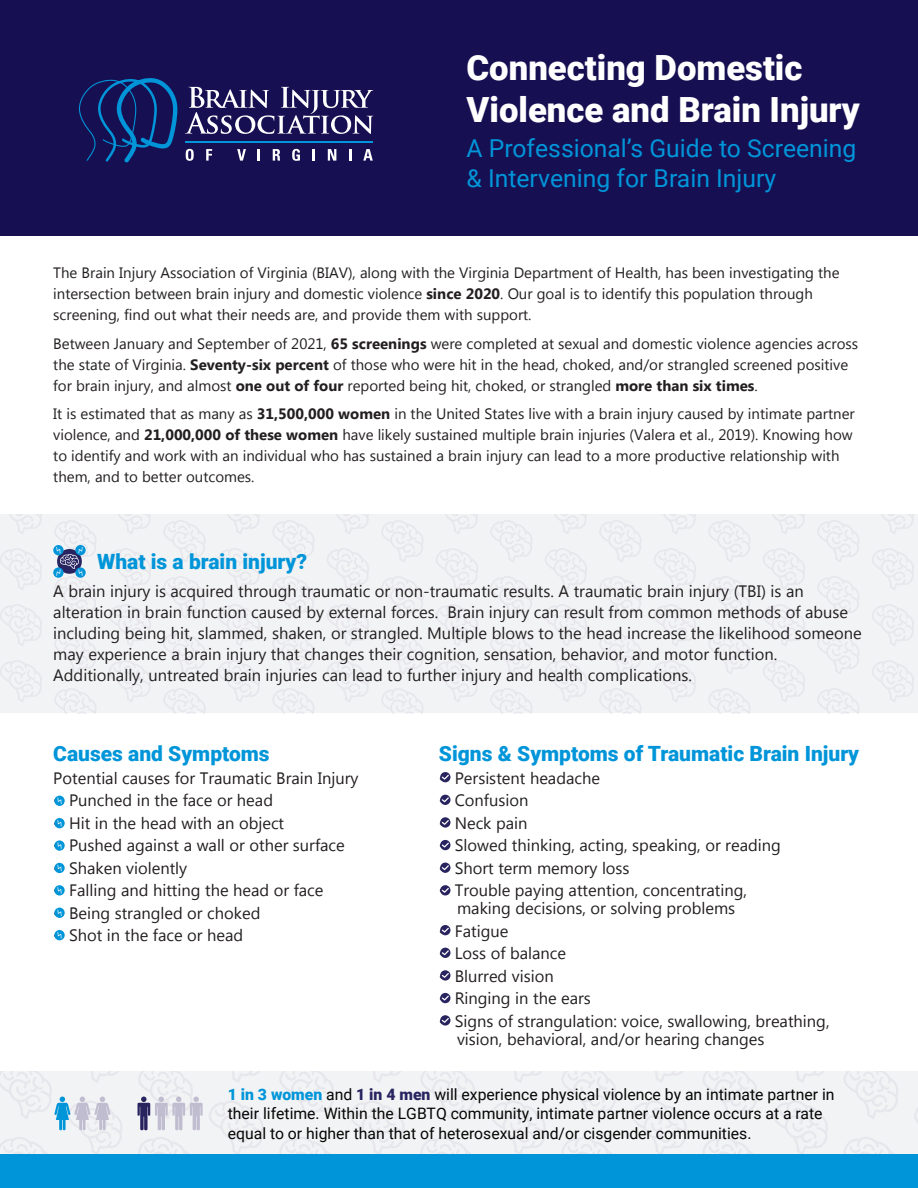
<style>
.page{position:relative;width:918px;height:1188px;background:#fff}
.page>*{position:absolute;margin:0;border:0;box-sizing:border-box;transform-origin:0 0}
.t1{font:900 34.65px/41.7px "Roboto";color:#fff}
.t2{font:24.75px/29.7px "Roboto";color:#0095d9}
.t3{font:900 21px "Roboto";color:#0095d9}
.t4{font:16.5px/21px "Myanmar Text";color:#231f20}
.t5{font:15.75px/19.5px "Roboto";color:#050504}
.t6{font:15px/21px "Myanmar Text";color:#231f20}
.s1{font-weight:700}
.s2{font-weight:900;color:#0095d9}
.s3{font-weight:900;color:#282460}
</style>
<div class="page">
<div style="left:0;top:514px;width:918px;height:199px;background:linear-gradient(to right,#f0f1f3,#f0f1f3)"></div>
<div style="left:0;top:0;width:918px;height:235px;background:#161052"></div>
<div style="left:0;top:1154px;width:918px;height:34px;background:#0095d9"></div>
<svg style="left:75px;top:545px;width:11px;height:10px"></svg>
<svg style="left:53px;top:567px;width:11px;height:11px"></svg>
<svg style="left:75px;top:567px;width:11px;height:11px"></svg>
<svg style="left:53px;top:545px;width:11px;height:10px"></svg>
<svg style="left:56px;top:547px;width:26px;height:29px"></svg>
<svg style="left:54px;top:796px;width:11px;height:10px"></svg>
<svg style="left:58px;top:798px;width:4px;height:6px"></svg>
<svg style="left:54px;top:818px;width:11px;height:10px"></svg>
<svg style="left:58px;top:820px;width:4px;height:6px"></svg>
<svg style="left:54px;top:840px;width:11px;height:11px"></svg>
<svg style="left:58px;top:842px;width:4px;height:7px"></svg>
<svg style="left:54px;top:863px;width:11px;height:10px"></svg>
<svg style="left:58px;top:865px;width:4px;height:6px"></svg>
<svg style="left:54px;top:885px;width:11px;height:11px"></svg>
<svg style="left:58px;top:887px;width:4px;height:7px"></svg>
<svg style="left:54px;top:908px;width:11px;height:10px"></svg>
<svg style="left:58px;top:910px;width:4px;height:6px"></svg>
<svg style="left:54px;top:930px;width:11px;height:10px"></svg>
<svg style="left:58px;top:932px;width:4px;height:6px"></svg>
<svg style="left:440px;top:772px;width:10px;height:10px"></svg>
<svg style="left:442px;top:775px;width:7px;height:5px"></svg>
<svg style="left:440px;top:795px;width:10px;height:10px"></svg>
<svg style="left:442px;top:797px;width:7px;height:5px"></svg>
<svg style="left:440px;top:817px;width:10px;height:11px"></svg>
<svg style="left:442px;top:820px;width:7px;height:5px"></svg>
<svg style="left:440px;top:840px;width:10px;height:10px"></svg>
<svg style="left:442px;top:843px;width:7px;height:5px"></svg>
<svg style="left:440px;top:863px;width:10px;height:10px"></svg>
<svg style="left:442px;top:865px;width:7px;height:5px"></svg>
<svg style="left:440px;top:885px;width:10px;height:11px"></svg>
<svg style="left:442px;top:888px;width:7px;height:5px"></svg>
<svg style="left:440px;top:925px;width:10px;height:10px"></svg>
<svg style="left:442px;top:928px;width:7px;height:5px"></svg>
<svg style="left:440px;top:948px;width:10px;height:10px"></svg>
<svg style="left:442px;top:950px;width:7px;height:5px"></svg>
<svg style="left:440px;top:970px;width:10px;height:11px"></svg>
<svg style="left:442px;top:973px;width:7px;height:5px"></svg>
<svg style="left:440px;top:993px;width:10px;height:10px"></svg>
<svg style="left:442px;top:996px;width:7px;height:5px"></svg>
<svg style="left:440px;top:1015px;width:10px;height:11px"></svg>
<svg style="left:442px;top:1018px;width:7px;height:5px"></svg>
<svg style="left:79px;top:78px;width:98px;height:85px"></svg>
<hr style="left:185px;top:141px;width:188px;height:2px;background:#0095d9">
<svg style="left:185px;top:87px;width:188px;height:47px"></svg>
<svg style="left:186px;top:149px;width:8px;height:12px"></svg>
<svg style="left:206px;top:149px;width:6px;height:12px"></svg>
<svg style="left:237px;top:149px;width:9px;height:12px"></svg>
<svg style="left:258px;top:149px;width:2px;height:12px"></svg>
<svg style="left:273px;top:149px;width:7px;height:12px"></svg>
<svg style="left:292px;top:149px;width:8px;height:12px"></svg>
<svg style="left:313px;top:149px;width:2px;height:12px"></svg>
<svg style="left:328px;top:149px;width:8px;height:12px"></svg>
<svg style="left:349px;top:149px;width:2px;height:12px"></svg>
<svg style="left:363px;top:149px;width:10px;height:12px"></svg>
<div style="left:0;top:1071px;width:918px;height:83px;background:linear-gradient(to right,#f0f1f3,#f0f1f3)"></div>
<svg style="left:54px;top:1097px;width:57px;height:33px"></svg>
<svg style="left:138px;top:1097px;width:65px;height:33px"></svg>
<h1 class="t1" style="left:467px;top:45px;width:395px">Connecting Domestic<br>Violence and Brain Injury</h1>
<h2 class="t2" style="left:467px;top:132px;width:391px">A Professional’s Guide to Screening &amp; Intervening for Brain Injury</h2>
<p class="t6" style="left:53px;top:263px;width:788px">The Brain Injury Association of Virginia (BIAV), along with the Virginia Department of Health, has been investigating the intersection between brain injury and domestic violence <span class="s1">since 2020</span>. Our goal is to identify this population through screening, find out what their needs are, and provide them with support.</p>
<p class="t6" style="left:53px;top:333px;width:806px">Between January and September of 2021, <span class="s1">65 screenings</span> were completed at sexual and domestic violence agencies across the state of Virginia. <span class="s1">Seventy-six percent</span> of those who were hit in the head, choked, and/or strangled screened positive for brain injury, and almost <span class="s1">one out of four</span> reported being hit, choked, or strangled <span class="s1">more than six times</span>.</p>
<p class="t6" style="left:53px;top:404px;width:803px">It is estimated that as many as <span class="s1">31,500,000 women</span> in the United States live with a brain injury caused by intimate partner violence, and <span class="s1">21,000,000 of these women</span> have likely sustained multiple brain injuries (Valera et al., 2019). Knowing how to identify and work with an individual who has sustained a brain injury can lead to a more productive relationship with them, and to better outcomes.</p>
<p class="t3" style="left:97px;top:546px;width:211px">What is a brain injury?</p>
<p class="t4" style="left:53px;top:581px;width:810px">A brain injury is acquired through traumatic or non-traumatic results. A traumatic brain injury (TBI) is an alteration in brain function caused by external forces. Brain injury can result from common methods of abuse including being hit, slammed, shaken, or strangled. Multiple blows to the head increase the likelihood someone may experience a brain injury that changes their cognition, sensation, behavior, and motor function.<br>Additionally, untreated brain injuries can lead to further injury and health complications.</p>
<p class="t3" style="left:53px;top:739px;width:218px">Causes and Symptoms</p>
<p class="t4" style="left:53px;top:767px;width:307px">Potential causes for Traumatic Brain Injury</p>
<p class="t4" style="left:53px;top:790px;width:221px">• Punched in the face or head</p>
<p class="t4" style="left:53px;top:812px;width:232px">• Hit in the head with an object</p>
<p class="t4" style="left:53px;top:835px;width:293px">• Pushed against a wall or other surface</p>
<p class="t4" style="left:53px;top:857px;width:136px">• Shaken violently</p>
<p class="t4" style="left:53px;top:880px;width:272px">• Falling and hitting the head or face</p>
<p class="t4" style="left:53px;top:902px;width:209px">• Being strangled or choked</p>
<p class="t4" style="left:53px;top:925px;width:191px">• Shot in the face or head</p>
<p class="t3" style="left:439px;top:739px;width:422px">Signs &amp; Symptoms of Traumatic Brain Injury</p>
<p class="t4" style="left:439px;top:767px;width:163px">• Persistent headache</p>
<p class="t4" style="left:439px;top:790px;width:91px">• Confusion</p>
<p class="t4" style="left:439px;top:812px;width:90px">• Neck pain</p>
<p class="t4" style="left:439px;top:835px;width:343px">• Slowed thinking, acting, speaking, or reading</p>
<p class="t4" style="left:439px;top:857px;width:192px">• Short term memory loss</p>
<p class="t4" style="left:439px;top:881px;width:310px;line-height:18px;text-align:center">• Trouble paying attention, concentrating, making decisions, or solving problems</p>
<p class="t4" style="left:439px;top:920px;width:71px">• Fatigue</p>
<p class="t4" style="left:439px;top:943px;width:129px">• Loss of balance</p>
<p class="t4" style="left:439px;top:965px;width:116px">• Blurred vision</p>
<p class="t4" style="left:439px;top:988px;width:153px">• Ringing in the ears</p>
<p class="t4" style="left:457px;top:1012px;width:374px;line-height:18px;text-indent:-18px">• Signs of strangulation: voice, swallowing, breathing, vision, behavioral, and/or hearing changes</p>
<p class="t5" style="left:228px;top:1084px;width:608px"><span class="s2">1 in 3 women</span> and <span class="s3">1 in 4 men</span> will experience physical violence by an intimate partner in their lifetime. Within the LGBTQ community, intimate partner violence occurs at a rate equal to or higher than that of heterosexual and/or cisgender communities.</p>
</div>
